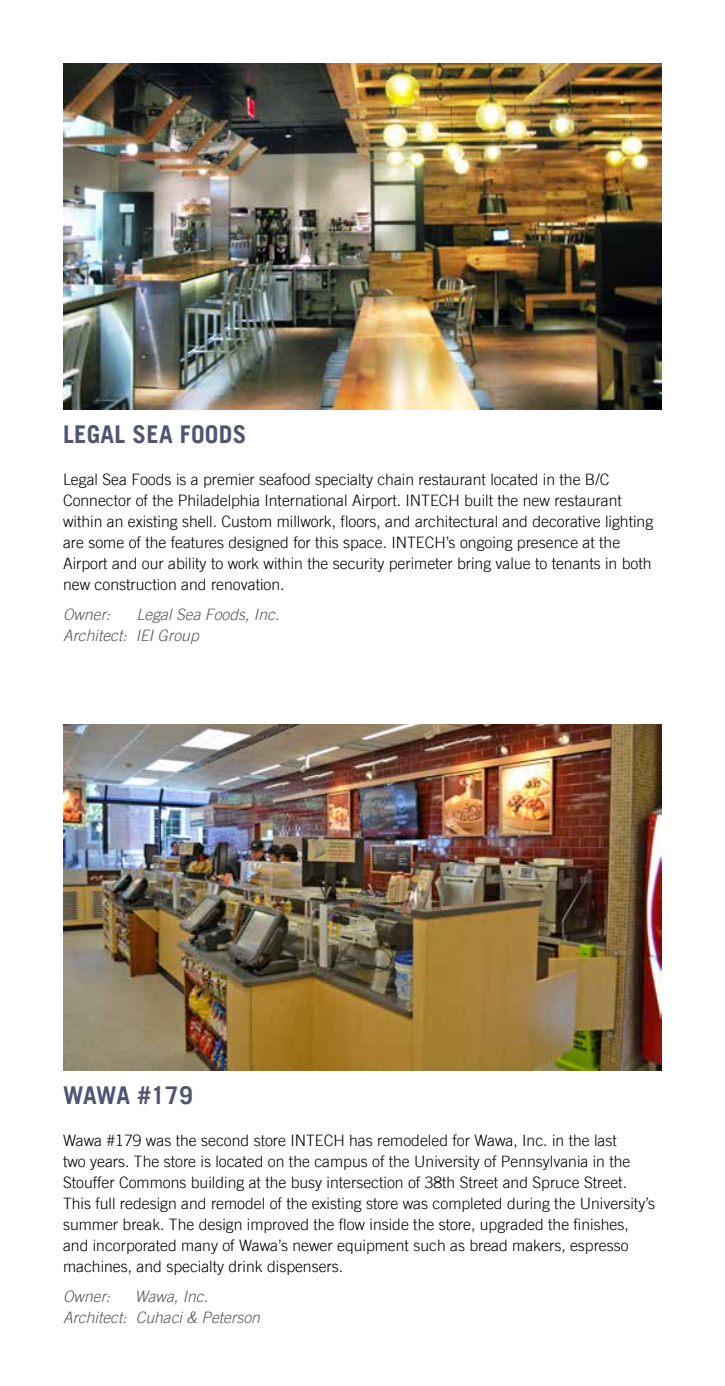
<style>
.page{position:relative;width:725px;height:1386px;background:#fff}
.page>*{position:absolute;margin:0;border:0;box-sizing:border-box;transform-origin:0 0}
.t1{font:700 24.5px "Trade Gothic";letter-spacing:.01em;color:#515571}
.t2{font:300 15.75px/21px "Trade Gothic";color:#000}
.t3{font:italic 300 15.75px/21px "Trade Gothic";color:#58595b}
</style>
<div class="page">
<img style="left:63px;top:63px;width:599px;height:347px">
<img style="left:63px;top:724px;width:599px;height:347px">
<h1 class="t1" style="left:63px;top:419px;width:185px">LEGAL SEA FOODS</h1>
<p class="t2" style="left:63px;top:469px;width:591px">Legal Sea Foods is a premier seafood specialty chain restaurant located in the B/C Connector of the Philadelphia International Airport. INTECH built the new restaurant within an existing shell. Custom millwork, floors, and architectural and decorative lighting are some of the features designed for this space. INTECH’s ongoing presence at the Airport and our ability to work within the security perimeter bring value to tenants in both new construction and renovation.</p>
<p class="t3" style="left:63px;top:603px;width:49px">Owner:</p>
<p class="t3" style="left:63px;top:603px;width:218px;text-indent:74px">Legal Sea Foods, Inc.<br>Architect: IEI Group</p>
<h1 class="t1" style="left:63px;top:1081px;width:131px">WAWA #179</h1>
<p class="t2" style="left:63px;top:1130px;width:593px">Wawa #179 was the second store INTECH has remodeled for Wawa, Inc. in the last<br>two years. The store is located on the campus of the University of Pennsylvania in the Stouffer Commons building at the busy intersection of 38th Street and Spruce Street.<br>This full redesign and remodel of the existing store was completed during the University’s summer break. The design improved the flow inside the store, upgraded the finishes, and incorporated many of Wawa’s newer equipment such as bread makers, espresso machines, and specialty drink dispensers.</p>
<p class="t3" style="left:63px;top:1286px;width:49px">Owner:</p>
<p class="t3" style="left:63px;top:1286px;width:198px;text-indent:72px">Wawa, Inc.<br>Architect: Cuhaci &amp; Peterson</p>
</div>
